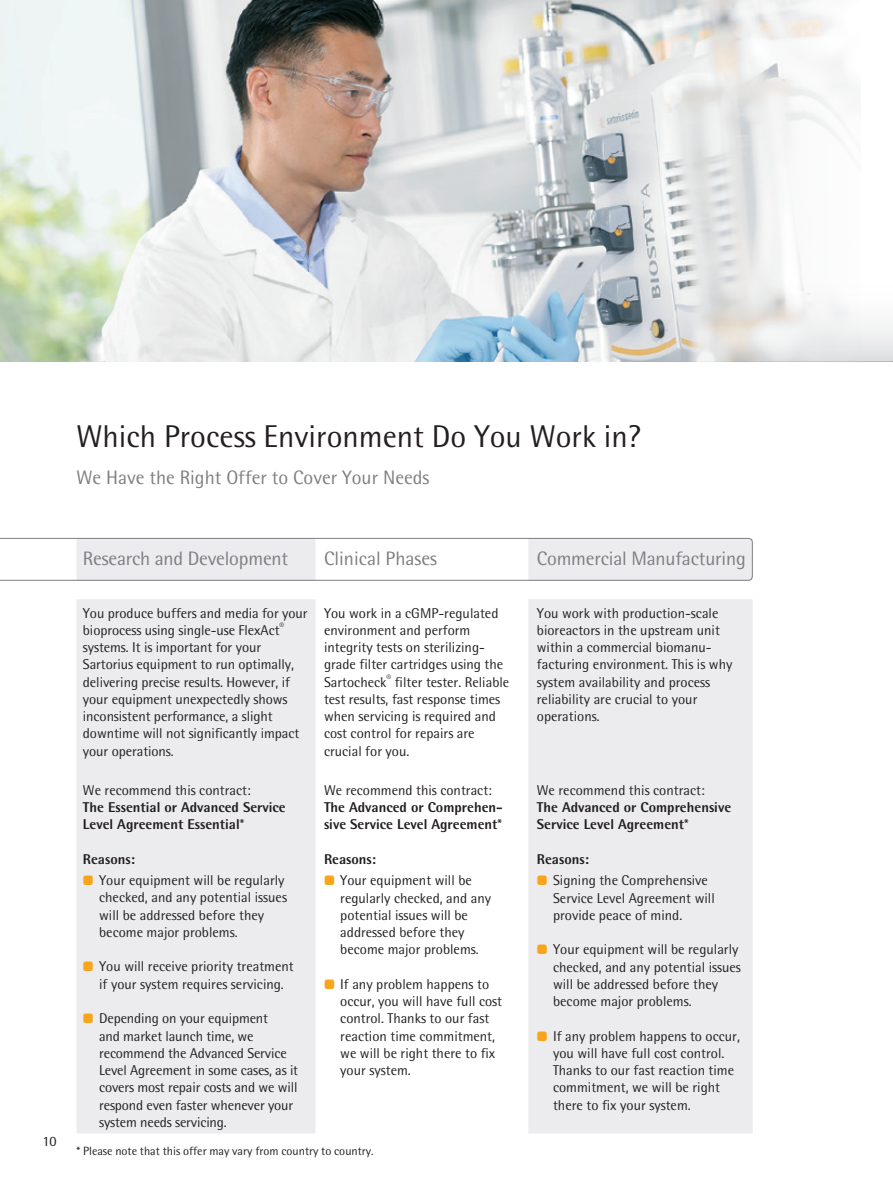
<style>
.page{position:relative;width:893px;height:1191px;background:#fff}
.page>*{position:absolute;margin:0;border:0;box-sizing:border-box;transform-origin:0 0}
.t1{font:31.5px "Sartorius Rotis Sans 2013";color:#231f20}
.t2{font:19.5px "Sartorius Rotis Sans 2013";letter-spacing:-.01em;color:#7c7e81}
.t3{font:14.25px/17.2px "Sartorius Rotis Sans 2013";color:#231f20}
.t4{font:800 14.25px/17.2px "Sartorius Rotis Sans 2013";color:#231f20}
.t5{font:12px "Sartorius Rotis Sans 2013";color:#231f20}
.s1{font-weight:400}
.s2{color:#f9a51b}
</style>
<div class="page">
<hr style="left:517px;top:361px;width:376px;height:1px;background:#7c7e81">
<svg style="left:77px;top:580px;width:676px;height:553px;fill:#ececee"></svg>
<img style="left:0;top:0;width:861px;height:361px">
<svg style="left:0;top:538px;width:753px;height:42px"></svg>
<h1 class="t1" style="left:77px;top:418px;width:566px">Which Process Environment Do You Work in?</h1>
<h2 class="t2" style="left:77px;top:466px;width:354px">We Have the Right Offer to Cover Your Needs</h2>
<p class="t3" style="left:43px;top:1132px;width:16px">10</p>
<h2 class="t2" style="left:83px;top:547px;width:207px">Research and Development</h2>
<h2 class="t2" style="left:324px;top:547px;width:114px">Clinical Phases</h2>
<h2 class="t2" style="left:537px;top:547px;width:210px">Commercial Manufacturing</h2>
<p class="t3" style="left:83px;top:604px;width:226px">You produce buffers and media for your bioprocess using single-use FlexAct<sup>® </sup>systems. It is important for your Sartorius equipment to run optimally, delivering precise results. However, if your equipment unexpectedly shows inconsistent performance, a slight downtime will not significantly impact your operations.</p>
<p class="t3" style="left:324px;top:604px;width:187px">You work in a cGMP-regulated environment and perform integrity tests on sterilizing&shy;grade filter cartridges using the<br>Sartocheck<sup>®</sup> filter tester. Reliable test results, fast response times when servicing is required and cost control for repairs are crucial for you.</p>
<p class="t3" style="left:537px;top:604px;width:197px">You work with production-scale bioreactors in the upstream unit within a commercial biomanu&shy;facturing environment. This is why system availability and process reliability are crucial to your operations.</p>
<p class="t3" style="left:83px;top:781px;width:169px">We recommend this contract:</p>
<p class="t4" style="left:83px;top:798px;width:204px">The Essential or Advanced Service<br>Level Agreement Essential<span class="s1">*</span></p>
<p class="t4" style="left:83px;top:850px;width:54px">Reasons:</p>
<p class="t3" style="left:99px;top:871px;width:189px;text-indent:-16px"><span class="s2">●</span> Your equipment will be regularly checked, and any potential issues will be addressed before they become major problems.</p>
<p class="t3" style="left:83px;top:958px;width:212px;text-align:center"><span class="s2">●</span> You will receive priority treatment if your system requires servicing.</p>
<p class="t3" style="left:99px;top:1009px;width:201px;text-indent:-16px"><span class="s2">●</span> Depending on your equipment<br>and market launch time, we recommend the Advanced Service<br>Level Agreement in some cases, as it covers most repair costs and we will respond even faster whenever your system needs servicing.</p>
<p class="t3" style="left:324px;top:781px;width:169px">We recommend this contract:</p>
<p class="t4" style="left:324px;top:798px;width:180px">The Advanced or Comprehen&shy;sive Service Level Agreement<span class="s1">*</span></p>
<p class="t4" style="left:324px;top:850px;width:54px">Reasons:</p>
<p class="t3" style="left:340px;top:871px;width:153px;text-indent:-16px"><span class="s2">●</span> Your equipment will be regularly checked, and any potential issues will be addressed before they become major problems.</p>
<p class="t3" style="left:340px;top:975px;width:163px;text-indent:-16px"><span class="s2">●</span> If any problem happens to occur, you will have full cost control. Thanks to our fast reaction time commitment, we will be right there to fix your system.</p>
<p class="t3" style="left:537px;top:781px;width:169px">We recommend this contract:</p>
<p class="t4" style="left:537px;top:798px;width:196px">The Advanced or Comprehensive<br>Service Level Agreement<span class="s1">*</span></p>
<p class="t4" style="left:537px;top:850px;width:54px">Reasons:</p>
<p class="t3" style="left:553px;top:871px;width:163px;text-indent:-16px"><span class="s2">●</span> Signing the Comprehensive<br>Service Level Agreement will provide peace of mind.</p>
<p class="t3" style="left:553px;top:940px;width:189px;text-indent:-16px"><span class="s2">●</span> Your equipment will be regularly checked, and any potential issues will be addressed before they become major problems.</p>
<p class="t3" style="left:553px;top:1027px;width:188px;text-indent:-16px"><span class="s2">●</span> If any problem happens to occur, you will have full cost control.<br>Thanks to our fast reaction time commitment, we will be right there to fix your system.</p>
<p class="t5" style="left:77px;top:1144px;width:299px">* Please note that this offer may vary from country to country.</p>
</div>
